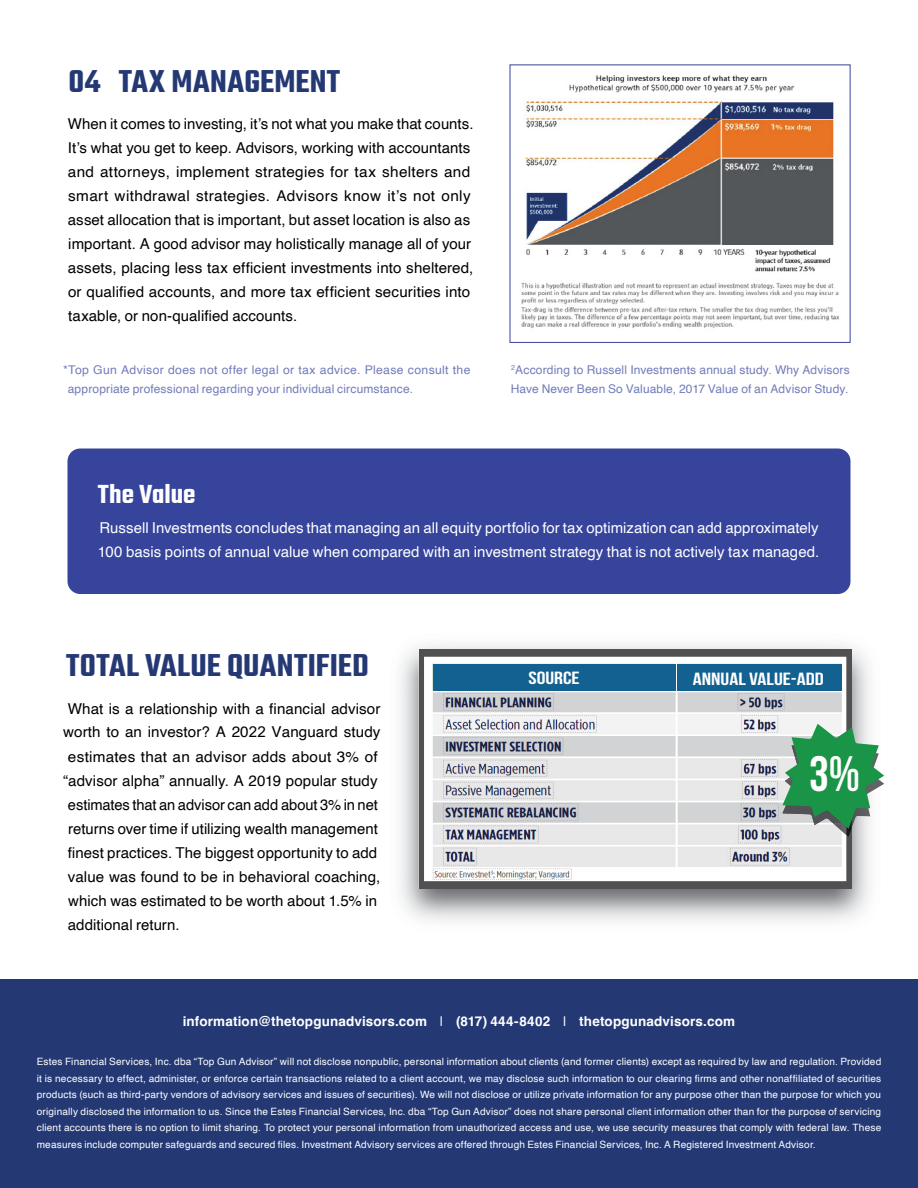
<style>
.page{position:relative;width:918px;height:1188px;background:#fff}
.page>*{position:absolute;margin:0;border:0;box-sizing:border-box;transform-origin:0 0}
.t1{font:700 49.65px "Bebas Neue";color:#fff}
.t2{font:300 34.5px "Teko";letter-spacing:.01em;color:#243974}
.t3{font:300 28.5px "Teko";letter-spacing:-.005em;color:#fff}
.t4{font:700 17.7px "Bebas Neue";color:#fff;scale:1.25 1}
.t5{font:15px/24px "Helvetica";letter-spacing:.005em;color:#000}
.t6{font:15px/24px "Helvetica";letter-spacing:.005em;color:#fff}
.t7{font:700 13.5px "Helvetica";letter-spacing:.01em;color:#fff}
.t8{font:12px/19.5px "Helvetica";letter-spacing:.015em;color:#727cba}
.t9{font:10.05px/16.5px "Helvetica";letter-spacing:.02em;color:#fff;text-align:justify}
.s1{font-family:"Arial"}
.s2{font-weight:400}
</style>
<div class="page">
<div style="left:0;top:980px;width:918px;height:208px;background:#243974"></div>
<img style="left:521px;top:75px;width:318px;height:253px">
<div style="left:68px;top:449px;width:782px;height:144px;background:#36449c;border-radius:12px"></div>
<div style="left:68px;top:448px;width:782px;height:146px;border:2px solid #36449c;border-radius:12px"></div>
<img style="left:400px;top:644px;width:470px;height:36px">
<img style="left:400px;top:680px;width:36px;height:241px">
<div style="left:419px;top:649px;width:433px;height:240px;background:#515151"></div>
<img style="left:424px;top:657px;width:422px;height:224px">
<div style="left:433px;top:664px;width:242px;height:27px;background:#136191"></div>
<div style="left:677px;top:664px;width:164px;height:27px;background:#136191"></div>
<svg style="left:782px;top:724px;width:102px;height:113px;background:#6cae85"></svg>
<h2 class="t2" style="left:69px;top:63px;width:273px">04 TAX MANAGEMENT</h2>
<p class="t5" style="left:68px;top:112px;width:407px">When it comes to investing, it’s not what you make that counts.<br>It’s what you get to keep. Advisors, working with accountants and attorneys, implement strategies for tax shelters and smart withdrawal strategies. Advisors know it’s not only asset allocation that is important, but asset location is also as important. A good advisor may holistically manage all of your assets, placing less tax efficient investments into sheltered, or qualified accounts, and more tax efficient securities into taxable, or non-qualified accounts.</p>
<p class="t8" style="left:68px;top:360px;width:404px;text-indent:-5px">*Top Gun Advisor does not offer legal or tax advice. Please consult the appropriate professional regarding your individual circumstance.</p>
<p class="t8" style="left:511px;top:360px;width:340px"><sup>2</sup>According to Russell Investments annual study. Why Advisors<br>Have Never Been So Valuable, 2017 Value of an Advisor Study.</p>
<h3 class="t3" style="left:98px;top:480px;width:99px">The Value</h3>
<h3 class="t6" style="left:98px;top:517px;width:723px">Russell Investments concludes that managing an all equity portfolio for tax optimization can add approximately<br>100 basis points of annual value when compared with an investment strategy that is not actively tax managed.</h3>
<h2 class="t2" style="left:66px;top:647px;width:304px">TOTAL VALUE QUANTIFIED</h2>
<h3 class="t5" style="left:68px;top:697px;width:314px">What is a relationship with a financial advisor</h3>
<h3 class="t5" style="left:63px;top:720px;width:319px">worth to an investor? A 20<span class="s1">22</span> Vanguard study</h3>
<h3 class="t5" style="left:68px;top:745px;width:311px">estimates that an advisor adds about 3% of</h3>
<h3 class="t5" style="left:63px;top:769px;width:316px">“advisor alpha” annually. A 2019 popular study</h3>
<h3 class="t5" style="left:68px;top:793px;width:311px">estimates that an advisor can add about 3% in net</h3>
<h3 class="t5" style="left:68px;top:817px;width:311px">returns over time if utilizing wealth management</h3>
<h3 class="t5" style="left:68px;top:841px;width:311px">finest practices. The biggest opportunity to add</h3>
<h3 class="t5" style="left:68px;top:865px;width:314px">value was found to be in behavioral coaching,</h3>
<h3 class="t5" style="left:68px;top:889px;width:311px">which was estimated to be worth about 1.5% in</h3>
<h3 class="t5" style="left:68px;top:913px;width:113px">additional return.</h3>
<h3 class="t4" style="left:528px;top:668px;width:42px">SOURCE</h3>
<h3 class="t4" style="left:693px;top:669px;width:106px">ANNUAL VALUE-ADD</h3>
<h1 class="t1" style="left:809px;top:746px;width:52px">3%</h1>
<h3 class="t7" style="left:183px;top:1013px;width:554px">information@thetopgunadvisors.com <span class="s2">|</span> (817) 444-8402 <span class="s2">|</span> thetopgunadvisors.com</h3>
<p class="t9" style="left:37px;top:1054px;width:846px">Estes Financial Services, Inc. dba “Top Gun Advisor” will not disclose nonpublic, personal information about clients (and former clients) except as required by law and regulation. Provided it is necessary to effect, administer, or enforce certain transactions related to a client account, we may disclose such information to our clearing firms and other nonaffiliated of securities products (such as third-party vendors of advisory services and issues of securities). We will not disclose or utilize private information for any purpose other than the purpose for which you originally disclosed the information to us. Since the Estes Financial Services, Inc. dba “Top Gun Advisor” does not share personal client information other than for the purpose of servicing client accounts there is no option to limit sharing. To protect your personal information from unauthorized access and use, we use security measures that comply with federal law. These measures include computer safeguards and secured files. Investment Advisory services are offered through Estes Financial Services, Inc. A Registered Investment Advisor.</p>
</div>
